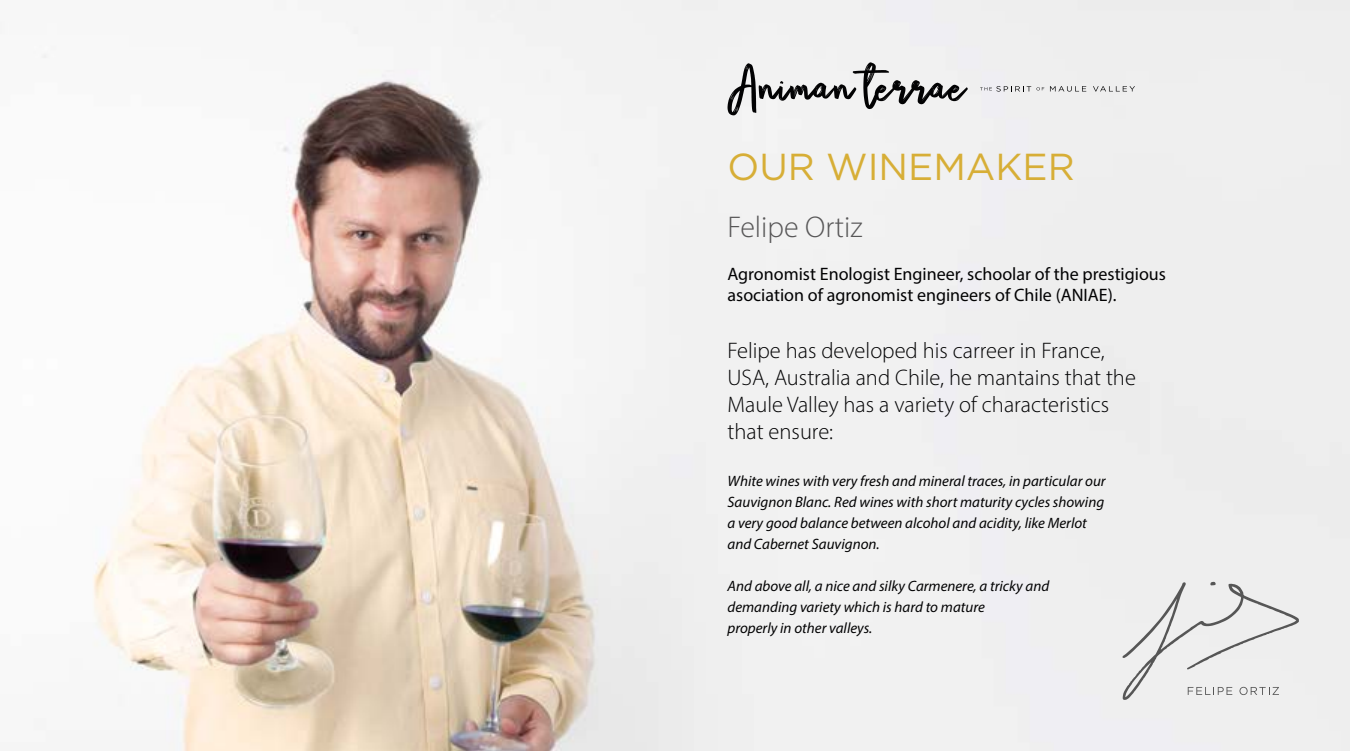
<style>
.page{position:relative;width:1350px;height:751px;background:#fff}
.page>*{position:absolute;margin:0;border:0;box-sizing:border-box;transform-origin:0 0}
.t1{font:37.5px "Gotham";color:#d7ae36}
.t2{font:300 30px "Myriad Pro";color:#575657}
.t3{font:300 22.5px/27px "Myriad Pro";color:#020203}
.t4{font:18px/21px "Myriad Pro";color:#020203}
.t5{font:italic 15px/21px "Myriad Pro";color:#020203}
</style>
<div class="page">
<img style="left:42px;top:0;width:1308px;height:750px">
<svg style="left:1122px;top:581px;width:177px;height:118px"></svg>
<svg style="left:728px;top:62px;width:240px;height:53px"></svg>
<svg style="left:980px;top:86px;width:64px;height:5px"></svg>
<svg style="left:1050px;top:86px;width:36px;height:5px"></svg>
<svg style="left:1093px;top:86px;width:42px;height:5px"></svg>
<h1 class="t1" style="left:728px;top:142px;width:349px">OUR WINEMAKER</h1>
<h2 class="t2" style="left:728px;top:208px;width:137px">Felipe Ortiz</h2>
<p class="t4" style="left:728px;top:262px;width:440px">Agronomist Enologist Engineer, schoolar of the prestigious asociation of agronomist engineers of Chile (ANIAE).</p>
<h3 class="t3" style="left:728px;top:336px;width:410px">Felipe has developed his carreer in France, USA, Australia and Chile, he mantains that the Maule Valley has a variety of characteristics that ensure:</h3>
<p class="t5" style="left:728px;top:470px;width:380px">White wines with very fresh and mineral traces, in particular our Sauvignon Blanc. Red wines with short maturity cycles showing a very good balance between alcohol and acidity, like Merlot and Cabernet Sauvignon.</p>
<p class="t5" style="left:728px;top:575px;width:323px">And above all, a nice and silky Carmenere, a tricky and demanding variety which is hard to mature<br>properly in other valleys.</p>
</div>
